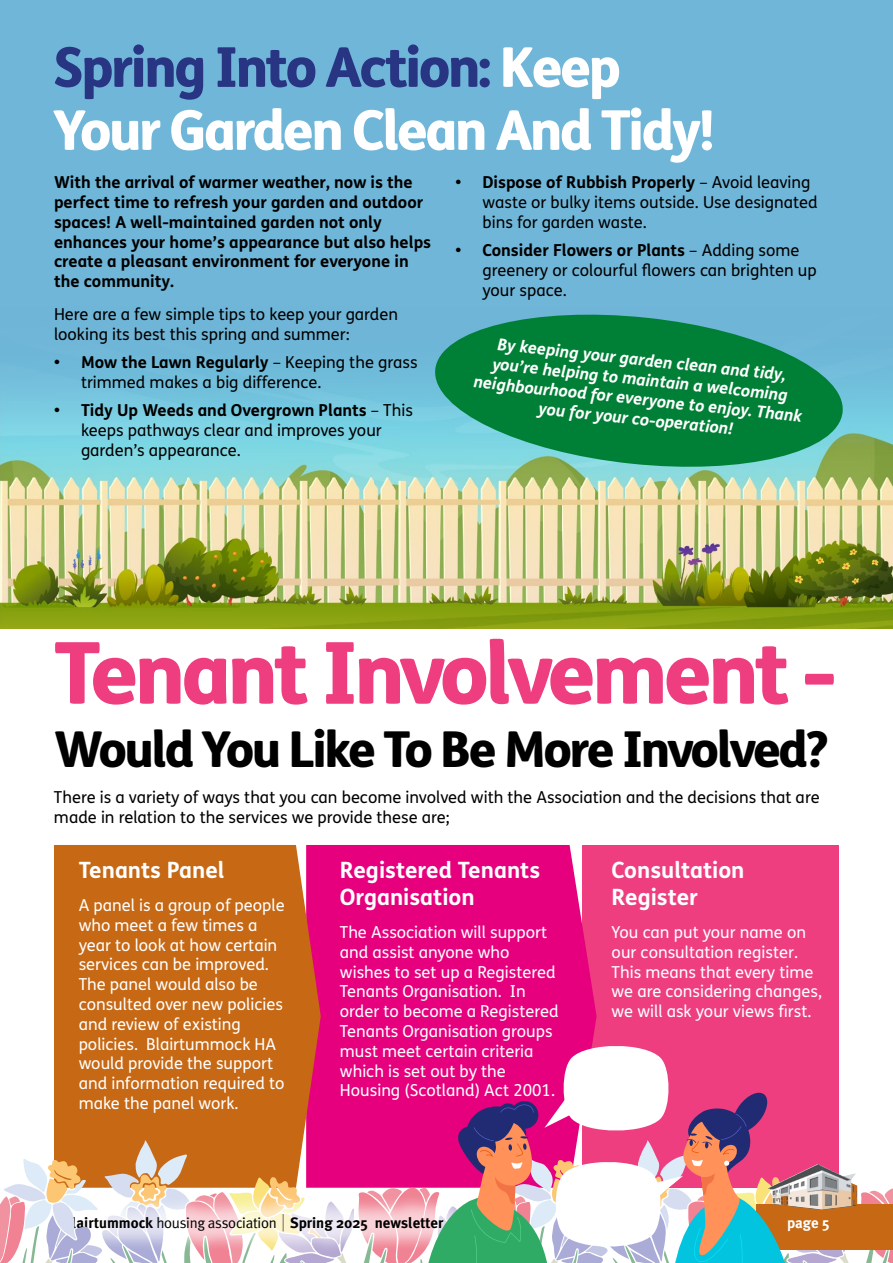
<style>
.page{position:relative;width:893px;height:1263px;background:#fff}
.page>*{position:absolute;margin:0;border:0;box-sizing:border-box;transform-origin:0 0}
.t1{font:800 85.5px "FS Me";letter-spacing:-.05em;color:#ee3e80}
.t2{font:800 55.05px/63px "FS Me";letter-spacing:-.05em;color:#fff}
.t3{font:800 49.5px "FS Me";letter-spacing:-.05em;color:#000}
.t4{font:700 22.5px/27px "FS Me";color:#fff}
.t5{font:16.5px/19.8px "FS Me";color:#fff}
.t6{font:16.5px/19.8px "FS Me";color:#000}
.t7{font:700 16.5px/19.8px "FS Me";color:#000}
.t8{font:italic 700 16.5px/19.8px "FS Me";color:#fff;text-align:center}
.t9{font:700 15px "Meta Plus";color:#000}
.t10{font:700 15px "Meta Plus";color:#fff}
.s1{color:#283583}
.s2{font-weight:700}
.s3{font-family:"Meta Plus Normal";font-weight:400}
.s4{font-family:"Meta Plus Normal";font-weight:400;font-size:22.5px}
</style>
<div class="page">
<div style="left:0;top:0;width:893px;height:500px;background:#70b6d8"></div>
<img style="left:0;top:382px;width:893px;height:246px">
<div style="left:582px;top:845px;width:257px;height:343px;background:#ee3e80"></div>
<div style="left:321px;top:845px;width:276px;height:197px;background:#e6007d"></div>
<div style="left:54px;top:845px;width:267px;height:197px;background:#c66814"></div>
<svg style="left:0;top:1042px;width:893px;height:221px"></svg>
<svg style="left:431px;top:314px;width:416px;height:161px;background:#249464"></svg>
<svg style="left:0;top:382px;width:12px;height:50px"></svg>
<h2 class="t2" style="left:53px;top:36px;width:664px"><span class="s1">Spring Into Action:</span> Keep<br>Your Garden Clean And Tidy!</h2>
<p class="t7" style="left:54px;top:172px;width:379px">With the arrival of warmer weather, now is the perfect time to refresh your garden and outdoor spaces! A well-maintained garden not only enhances your home’s appearance but also helps create a pleasant environment for everyone in the community.</p>
<p class="t6" style="left:54px;top:304px;width:346px">Here are a few simple tips to keep your garden looking its best this spring and summer:</p>
<p class="t6" style="left:81px;top:353px;width:338px;text-indent:-27px"><span class="s2">• Mow the Lawn Regularly</span> – Keeping the grass trimmed makes a big difference.</p>
<p class="t6" style="left:81px;top:401px;width:333px;text-indent:-27px"><span class="s2">• Tidy Up Weeds and Overgrown Plants</span> – This keeps pathways clear and improves your garden’s appearance.</p>
<p class="t6" style="left:482px;top:173px;width:337px;text-indent:-27px"><span class="s2">• Dispose of Rubbish Properly</span> – Avoid leaving waste or bulky items outside. Use designated bins for garden waste.</p>
<p class="t6" style="left:482px;top:241px;width:336px;text-indent:-27px"><span class="s2">• Consider Flowers or Plants</span> – Adding some greenery or colourful flowers can brighten up your space.</p>
<p class="t8" style="left:479px;top:332px;width:331px;rotate:6deg">By keeping your garden clean and tidy, you’re helping to maintain a welcoming neighbourhood for everyone to enjoy. Thank you for your co-operation!</p>
<h1 class="t1" style="left:54px;top:620px;width:784px">Tenant Involvement -</h1>
<h3 class="t3" style="left:54px;top:718px;width:776px">Would You Like To Be More Involved?</h3>
<p class="t6" style="left:54px;top:788px;width:767px">There is a variety of ways that you can become involved with the Association and the decisions that are made in relation to the services we provide these are;</p>
<h3 class="t4" style="left:79px;top:857px;width:147px">Tenants Panel</h3>
<p class="t5" style="left:79px;top:896px;width:208px">A panel is a group of people who meet a few times a year to look at how certain services can be improved.<br>The panel would also be consulted over new policies and review of existing policies. Blairtummock HA would provide the support and information required to make the panel work.</p>
<h3 class="t4" style="left:340px;top:857px;width:202px">Registered Tenants<br>Organisation</h3>
<p class="t5" style="left:340px;top:923px;width:220px">The Association will support and assist anyone who wishes to set up a Registered<br>Tenants Organisation. In order to become a Registered<br>Tenants Organisation groups must meet certain criteria which is set out by the<br>Housing (Scotland) Act 2001.</p>
<h3 class="t4" style="left:612px;top:857px;width:134px">Consultation<br>Register</h3>
<p class="t5" style="left:612px;top:923px;width:212px">You can put your name on our consultation register.<br>This means that every time we are considering changes, we will ask your views first.</p>
<p class="t9" style="left:64px;top:1214px;width:381px">blairtummock <span class="s3">housing association</span> <span class="s4">|</span> Spring 2025 newsletter</p>
<p class="t10" style="left:787px;top:1214px;width:44px">page 5</p>
</div>
